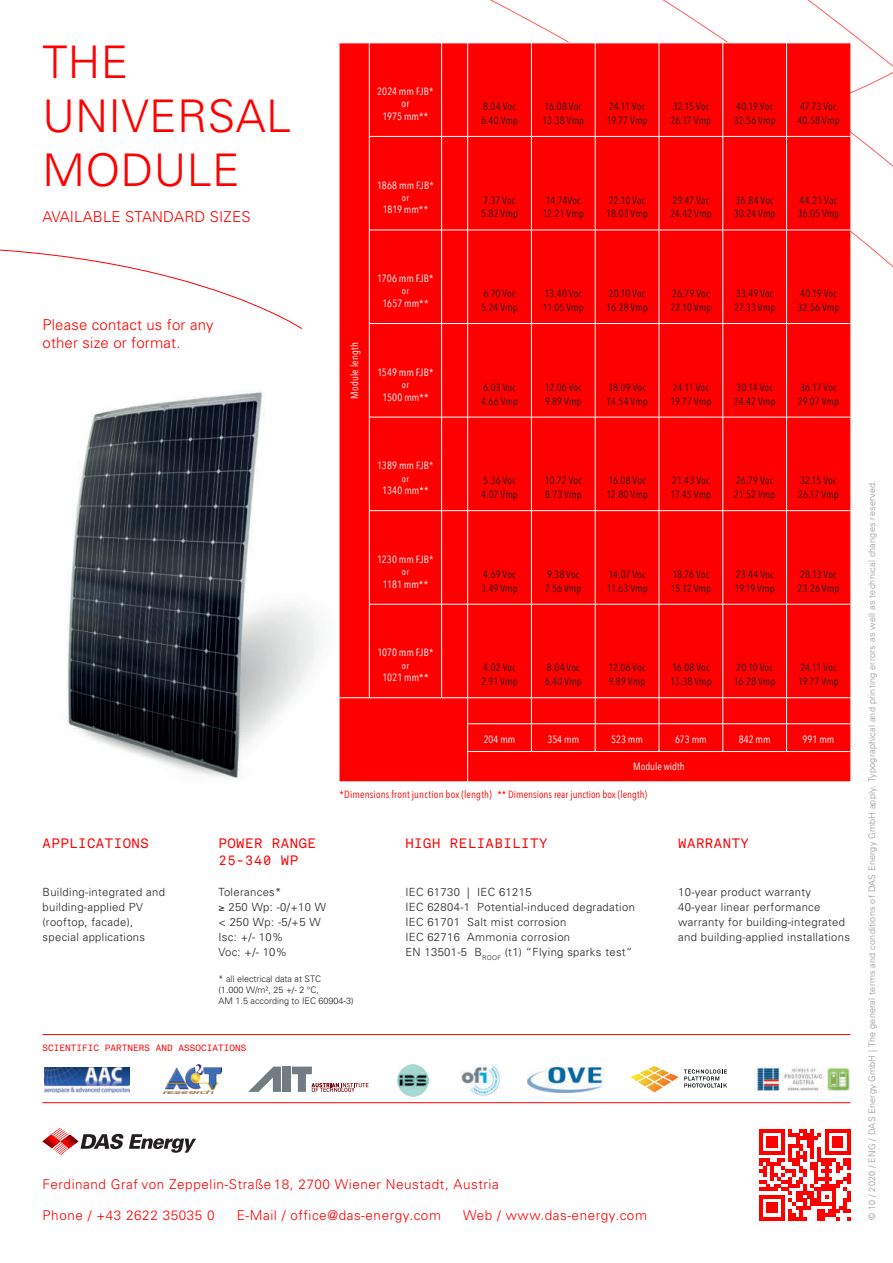
<style>
.page{position:relative;width:893px;height:1263px;background:#fff}
.page>*{position:absolute;margin:0;border:0;box-sizing:border-box;transform-origin:0 0}
.t1{font:300 45px/54px "Univers";letter-spacing:.01em;color:#f00}
.t2{font:300 15px/18px "Univers";letter-spacing:.01em;color:#f00}
.t3{font:300 13.5px "Univers";letter-spacing:.04em;color:#f00}
.t4{font:13.5px/16.5px "Akkurat Mono";letter-spacing:.04em;color:#f00}
.t5{font:300 11.25px/15px "Univers";letter-spacing:.03em;color:#231f20}
.t6{font:10.5px/14px "Avenir Next Condensed";letter-spacing:.005em;color:#231f20}
.t7{font:10.5px/12.5px "Avenir Next Condensed";color:#fff;text-align:center}
.t8{font:10.5px "Avenir Next Condensed";letter-spacing:.01em;color:#f00}
.t9{font:10.5px "Avenir Next Condensed";letter-spacing:.02em;color:#fff}
.t10{font:9.6px "Avenir Next Condensed";letter-spacing:.015em;color:#fff}
.t11{font:300 9px "Univers";letter-spacing:.025em;color:#939598}
.t12{font:300 9px/10.8px "Univers";color:#231f20}
.t13{font:9px "Akkurat Mono";letter-spacing:.01em;color:#f00}
</style>
<div class="page">
<svg style="left:43px;top:1128px;width:153px;height:27px"></svg>
<svg style="left:759px;top:1129px;width:91px;height:91px"></svg>
<img style="left:66px;top:300px;width:281px;height:482px">
<svg style="left:0;top:249px;width:302px;height:80px"></svg>
<img style="left:45px;top:1068px;width:85px;height:24px">
<img style="left:163px;top:1065px;width:59px;height:28px">
<svg style="left:292px;top:1066px;width:77px;height:26px"></svg>
<div style="left:282px;top:1066px;width:8px;height:26px;background:#717d83"></div>
<svg style="left:248px;top:1066px;width:33px;height:26px"></svg>
<img style="left:397px;top:1065px;width:31px;height:31px">
<img style="left:461px;top:1064px;width:41px;height:32px">
<img style="left:528px;top:1068px;width:78px;height:25px">
<svg style="left:630px;top:1066px;width:97px;height:27px"></svg>
<img style="left:756px;top:1067px;width:94px;height:24px">
<hr style="left:43px;top:1034px;width:807px;height:1px;background:#f00">
<hr style="left:43px;top:1102px;width:807px;height:1px;background:#f00">
<svg style="left:340px;top:0;width:553px;height:781px;background:#ff2626"></svg>
<hr style="left:467px;top:751px;width:64px;height:1px;background:#fff">
<hr style="left:531px;top:751px;width:64px;height:1px;background:#fff">
<hr style="left:595px;top:751px;width:64px;height:1px;background:#fff">
<hr style="left:659px;top:751px;width:64px;height:1px;background:#fff">
<hr style="left:723px;top:751px;width:64px;height:1px;background:#fff">
<hr style="left:787px;top:751px;width:63px;height:1px;background:#fff">
<hr style="left:467px;top:43px;width:1px;height:93px;background:#fff">
<hr style="left:467px;top:136px;width:1px;height:94px;background:#fff">
<hr style="left:467px;top:230px;width:1px;height:93px;background:#fff">
<hr style="left:467px;top:323px;width:1px;height:94px;background:#fff">
<hr style="left:467px;top:417px;width:1px;height:93px;background:#fff">
<hr style="left:467px;top:511px;width:1px;height:93px;background:#fff">
<hr style="left:467px;top:604px;width:1px;height:93px;background:#fff">
<h1 class="t1" style="left:43px;top:36px;width:250px">THE<br>UNIVERSAL<br>MODULE</h1>
<h2 class="t2" style="left:43px;top:208px;width:209px">AVAILABLE STANDARD SIZES</h2>
<h2 class="t2" style="left:43px;top:316px;width:173px">Please contact us for any other size or format.</h2>
<p class="t7" style="left:377px;top:86px;width:58px">2024 mm FJB* or<br>1975 mm**</p>
<p class="t6" style="left:481px;top:100px;width:39px">8.04 Voc<br>6.40 Vmp</p>
<p class="t6" style="left:542px;top:100px;width:43px">16.08 Voc<br>13.38 Vmp</p>
<p class="t6" style="left:607px;top:100px;width:42px">24.11 Voc<br>19.77 Vmp</p>
<p class="t6" style="left:671px;top:100px;width:42px">32.15 Voc<br>26.17 Vmp</p>
<p class="t6" style="left:734px;top:100px;width:43px">40.19 Voc<br>32.56 Vmp</p>
<p class="t6" style="left:797px;top:100px;width:44px">47.73 Voc<br>40.58 Vmp</p>
<p class="t7" style="left:377px;top:180px;width:58px">1868 mm FJB*</p>
<p class="t10" style="left:402px;top:193px;width:9px">or</p>
<p class="t7" style="left:383px;top:204px;width:47px">1819 mm**</p>
<p class="t6" style="left:481px;top:194px;width:38px">7.37 Voc<br>5.82 Vmp</p>
<p class="t6" style="left:543px;top:194px;width:43px;text-align:center">14.74Voc<br>12.21 Vmp</p>
<p class="t6" style="left:606px;top:194px;width:43px">22.10 Voc<br>18.03 Vmp</p>
<p class="t6" style="left:670px;top:194px;width:43px">29.47 Voc<br>24.42 Vmp</p>
<p class="t6" style="left:734px;top:194px;width:43px">36.84 Voc<br>30.24 Vmp</p>
<p class="t6" style="left:797px;top:194px;width:44px">44.21 Voc<br>36.05 Vmp</p>
<p class="t9" style="left:350px;top:399px;width:58px;rotate:-90deg">Module length</p>
<p class="t7" style="left:377px;top:273px;width:58px">1706 mm FJB*</p>
<p class="t10" style="left:402px;top:287px;width:9px">or</p>
<p class="t7" style="left:382px;top:298px;width:47px">1657 mm**</p>
<p class="t6" style="left:481px;top:287px;width:38px">6.70 Voc<br>5.24 Vmp</p>
<p class="t6" style="left:543px;top:287px;width:42px">13.40 Voc<br>11.05 Vmp</p>
<p class="t6" style="left:606px;top:287px;width:43px">20.10 Voc<br>16.28 Vmp</p>
<p class="t6" style="left:670px;top:287px;width:42px">26.79 Voc<br>22.10 Vmp</p>
<p class="t6" style="left:734px;top:287px;width:43px">33.49 Voc<br>27.33 Vmp</p>
<p class="t6" style="left:797px;top:287px;width:43px">40.19 Voc<br>32.56 Vmp</p>
<p class="t7" style="left:377px;top:367px;width:58px">1549 mm FJB*</p>
<p class="t10" style="left:402px;top:381px;width:9px">or</p>
<p class="t7" style="left:382px;top:392px;width:48px">1500 mm**</p>
<p class="t6" style="left:481px;top:381px;width:39px">6.03 Voc<br>4.66 Vmp</p>
<p class="t6" style="left:545px;top:381px;width:39px">12.06 Voc<br>9.89 Vmp</p>
<p class="t6" style="left:606px;top:381px;width:43px">18.09 Voc<br>14.54 Vmp</p>
<p class="t6" style="left:670px;top:381px;width:42px">24.11 Voc<br>19.77 Vmp</p>
<p class="t6" style="left:734px;top:381px;width:43px">30.14 Voc<br>24.42 Vmp</p>
<p class="t6" style="left:798px;top:381px;width:43px">36.17 Voc<br>29.07 Vmp</p>
<p class="t7" style="left:377px;top:460px;width:58px">1389 mm FJB*</p>
<p class="t10" style="left:402px;top:474px;width:9px">or</p>
<p class="t7" style="left:382px;top:485px;width:48px">1340 mm**</p>
<p class="t6" style="left:481px;top:474px;width:38px">5.36 Voc<br>4.07 Vmp</p>
<p class="t6" style="left:545px;top:474px;width:39px">10.72 Voc<br>8.73 Vmp</p>
<p class="t6" style="left:606px;top:474px;width:43px">16.08 Voc<br>12.80 Vmp</p>
<p class="t6" style="left:671px;top:474px;width:42px">21.43 Voc<br>17.45 Vmp</p>
<p class="t6" style="left:734px;top:474px;width:43px">26.79 Voc<br>21.52 Vmp</p>
<p class="t6" style="left:798px;top:474px;width:42px">32.15 Voc<br>26.17 Vmp</p>
<p class="t7" style="left:377px;top:554px;width:58px">1230 mm FJB*</p>
<p class="t10" style="left:402px;top:568px;width:9px">or</p>
<p class="t7" style="left:383px;top:579px;width:47px">1181 mm**</p>
<p class="t6" style="left:481px;top:568px;width:38px">4.69 Voc<br>3.49 Vmp</p>
<p class="t6" style="left:545px;top:568px;width:38px">9.38 Voc<br>7.56 Vmp</p>
<p class="t6" style="left:606px;top:568px;width:43px">14.07 Voc<br>11.63 Vmp</p>
<p class="t6" style="left:671px;top:568px;width:42px">18.76 Voc<br>15.12 Vmp</p>
<p class="t6" style="left:735px;top:568px;width:41px">23.44 Voc<br>19.19 Vmp</p>
<p class="t6" style="left:798px;top:568px;width:43px">28.13 Voc<br>23.26 Vmp</p>
<p class="t7" style="left:377px;top:647px;width:58px">1070 mm FJB*</p>
<p class="t10" style="left:402px;top:661px;width:9px">or</p>
<p class="t7" style="left:382px;top:672px;width:47px">1021 mm**</p>
<p class="t6" style="left:481px;top:661px;width:38px">4.02 Voc<br>2.91 Vmp</p>
<p class="t6" style="left:545px;top:661px;width:39px">8.04 Voc<br>6.40 Vmp</p>
<p class="t6" style="left:608px;top:661px;width:39px">12.06 Voc<br>9.89 Vmp</p>
<p class="t6" style="left:670px;top:661px;width:43px">16.08 Voc<br>13.38 Vmp</p>
<p class="t6" style="left:734px;top:661px;width:43px">20.10 Voc<br>16.28 Vmp</p>
<p class="t6" style="left:798px;top:661px;width:42px">24.11 Voc<br>19.77 Vmp</p>
<p class="t7" style="left:484px;top:734px;width:33px">204 mm</p>
<p class="t7" style="left:547px;top:734px;width:33px">354 mm</p>
<p class="t7" style="left:611px;top:734px;width:33px">523 mm</p>
<p class="t7" style="left:675px;top:734px;width:33px">673 mm</p>
<p class="t7" style="left:739px;top:734px;width:33px">842 mm</p>
<p class="t7" style="left:803px;top:734px;width:33px">991 mm</p>
<p class="t7" style="left:633px;top:761px;width:53px">Module width</p>
<p class="t4" style="left:43px;top:835px;width:108px">APPLICATIONS</p>
<p class="t5" style="left:43px;top:885px;width:124px">Building-integrated and building-applied PV (rooftop, facade), special applications</p>
<p class="t8" style="left:340px;top:790px;width:309px">*Dimensions front junction box (length) ** Dimensions rear junction box (length)</p>
<p class="t4" style="left:218px;top:835px;width:99px">POWER RANGE<br>25-340 WP</p>
<p class="t5" style="left:218px;top:885px;width:109px">Tolerances*<br>≥ 250 Wp: -0/+10 W &lt; 250 Wp: -5/+5 W<br>Isc: +/- 10%<br>Voc: +/- 10%</p>
<p class="t12" style="left:218px;top:973px;width:137px">* all electrical data at STC<br>(1.000 W/m², 25 +/- 2 °C,<br>AM 1.5 according to IEC 60904-3)</p>
<p class="t4" style="left:405px;top:835px;width:144px">HIGH RELIABILITY</p>
<p class="t5" style="left:405px;top:885px;width:231px">IEC 61730 | IEC 61215<br>IEC 62804-1 Potential-induced degradation IEC 61701 Salt mist corrosion<br>IEC 62716 Ammonia corrosion<br>EN 13501-5 B<sub>ROOF</sub> (t1) “Flying sparks test”</p>
<p class="t13" style="left:43px;top:1042px;width:206px">SCIENTIFIC PARTNERS AND ASSOCIATIONS</p>
<p class="t4" style="left:678px;top:835px;width:72px">WARRANTY</p>
<p class="t5" style="left:678px;top:885px;width:173px">10-year product warranty<br>40-year linear performance warranty for building-integrated and building-applied installations</p>
<p class="t3" style="left:43px;top:1176px;width:458px">Ferdinand Graf von Zeppelin-Straße 18, 2700 Wiener Neustadt, Austria</p>
<p class="t3" style="left:43px;top:1208px;width:174px">Phone / +43 2622 35035 0</p>
<p class="t3" style="left:237px;top:1208px;width:206px">E-Mail / office@das-energy.com</p>
<p class="t3" style="left:463px;top:1208px;width:185px">Web / www.das-energy.com</p>
<p class="t11" style="left:867px;top:1220px;width:742px;rotate:-90deg">© 10 / 2020 / ENG / DAS Energy GmbH | The general terms and conditions of DAS Energy GmbH apply. Typographical and printing errors as well as technical changes reserved.</p>
</div>
